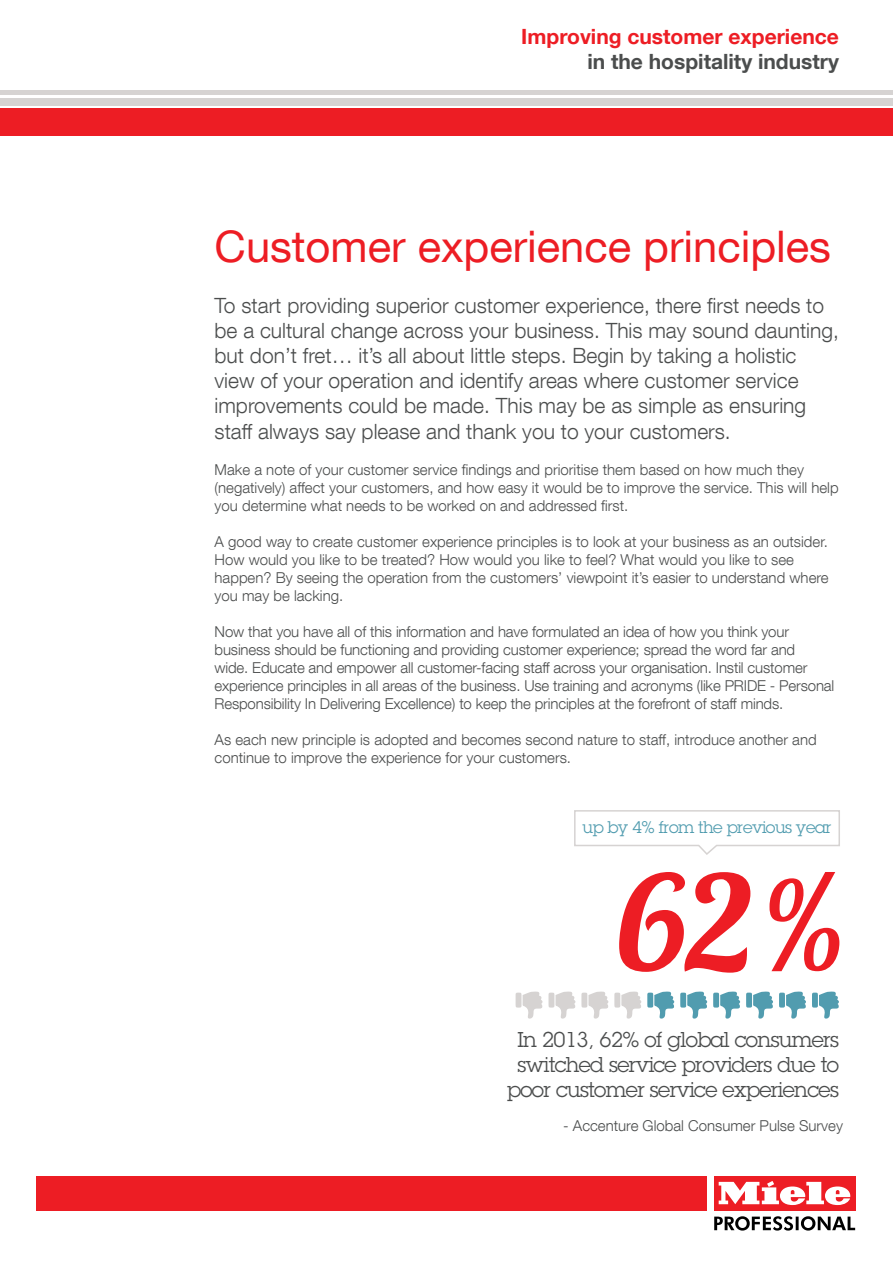
<style>
.page{position:relative;width:893px;height:1263px;background:#fff}
.page>*{position:absolute;margin:0;border:0;box-sizing:border-box;transform-origin:0 0}
.t1{font:132.3px "Lobster 1.3";color:#ed1d24;scale:1.05 1}
.t2{font:43.5px "Helvetica Neue";color:#ed1d24}
.t3{font:300 21px/25.2px "Helvetica Neue";color:#4b4d4d}
.t4{font:21px/25.2px "Lubalin Graph";letter-spacing:-.03em;color:#4b4d4d;text-align:center}
.t5{font:700 21px "Helvetica Neue";color:#ed1d24}
.t6{font:700 21px "Helvetica Neue";color:#4b4d4d}
.t7{font:16.5px "Lubalin Graph";letter-spacing:-.03em;color:#519caf}
.t8{font:300 15px/18px "Helvetica Neue";color:#4b4d4d}
</style>
<div class="page">
<div style="left:0;top:98px;width:893px;height:7px;background:#d6d3d2"></div>
<div style="left:0;top:90px;width:893px;height:5px;background:#d6d3d2"></div>
<div style="left:0;top:108px;width:893px;height:28px;background:#ed1d24"></div>
<div style="left:36px;top:1176px;width:670px;height:35px;background:#ed1d24"></div>
<svg style="left:714px;top:1216px;width:141px;height:14px"></svg>
<div style="left:714px;top:1176px;width:141px;height:35px;background:#ed1d24"></div>
<svg style="left:719px;top:1181px;width:131px;height:24px"></svg>
<svg style="left:574px;top:810px;width:266px;height:45px"></svg>
<svg style="left:516px;top:991px;width:323px;height:28px"></svg>
<h3 class="t5" style="left:521px;top:23px;width:319px">Improving customer experience</h3>
<h3 class="t6" style="left:587px;top:48px;width:253px">in the hospitality industry</h3>
<h2 class="t2" style="left:215px;top:220px;width:618px">Customer experience principles</h2>
<p class="t3" style="left:215px;top:292px;width:626px">To start providing superior customer experience, there first needs to be a cultural change across your business. This may sound daunting, but don’t fret… it’s all about little steps. Begin by taking a holistic view of your operation and identify areas where customer service improvements could be made. This may be as simple as ensuring staff always say please and thank you to your customers.</p>
<p class="t8" style="left:215px;top:460px;width:626px">Make a note of your customer service findings and prioritise them based on how much they (negatively) affect your customers, and how easy it would be to improve the service. This will help you determine what needs to be worked on and addressed first.</p>
<p class="t8" style="left:215px;top:532px;width:616px">A good way to create customer experience principles is to look at your business as an outsider.<br>How would you like to be treated? How would you like to feel? What would you like to see happen? By seeing the operation from the customers’ viewpoint it’s easier to understand where you may be lacking.</p>
<p class="t8" style="left:215px;top:622px;width:621px">Now that you have all of this information and have formulated an idea of how you think your business should be functioning and providing customer experience; spread the word far and<br>wide. Educate and empower all customer-facing staff across your organisation. Instil customer experience principles in all areas of the business. Use training and acronyms (like PRIDE - Personal Responsibility In Delivering Excellence) to keep the principles at the forefront of staff minds.</p>
<p class="t8" style="left:215px;top:730px;width:604px">As each new principle is adopted and becomes second nature to staff, introduce another and continue to improve the experience for your customers.</p>
<p class="t7" style="left:583px;top:817px;width:250px">up by 4% from the previous year</p>
<h1 class="t1" style="left:617px;top:839px;width:218px">62%</h1>
<h3 class="t4" style="left:507px;top:1026px;width:333px">In 2013, 62% of global consumers switched service providers due to poor customer service experiences</h3>
<p class="t8" style="left:563px;top:1116px;width:281px">- Accenture Global Consumer Pulse Survey</p>
</div>
